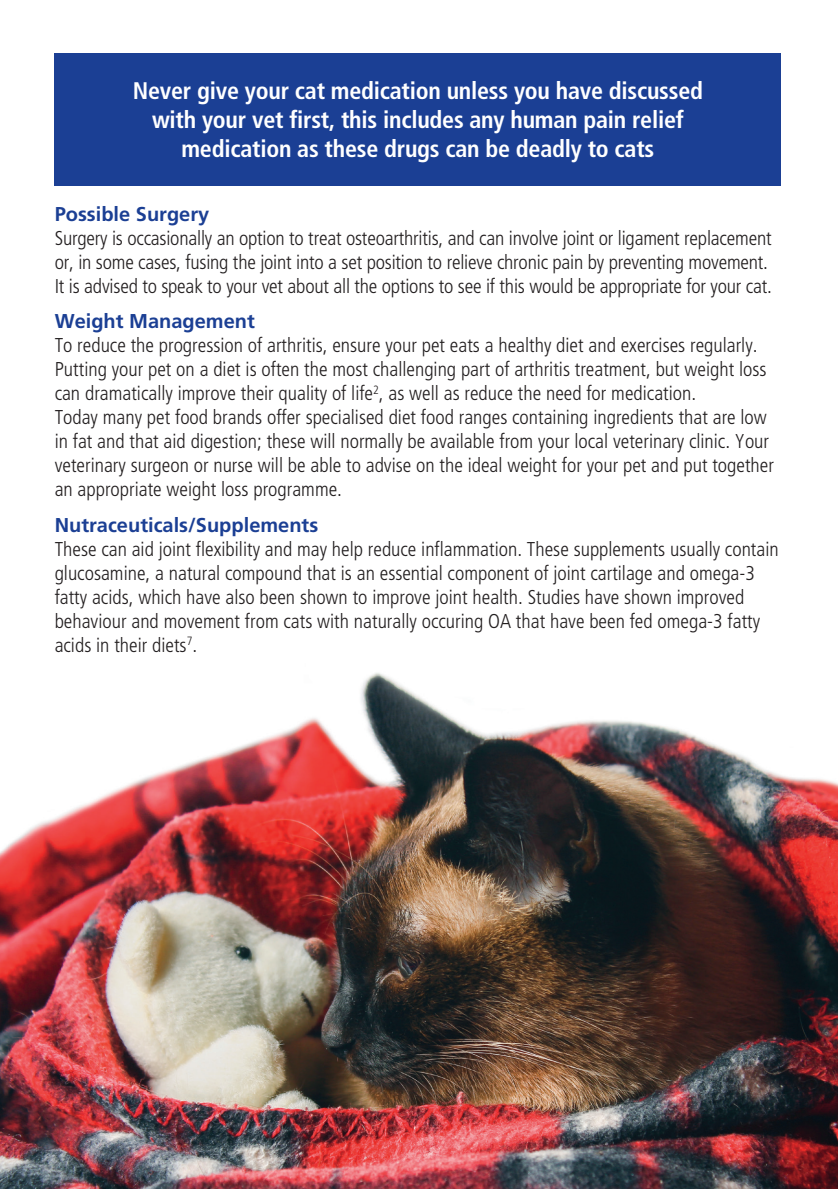
<style>
.page{position:relative;width:838px;height:1189px;background:#fff}
.page>*{position:absolute;margin:0;border:0;box-sizing:border-box;transform-origin:0 0}
.t1{font:700 condensed 24px/28.8px "Frutiger LT Std";letter-spacing:-.01em;color:#fff;text-align:center}
.t2{font:300 condensed 20px/24px "Frutiger LT Std";color:#231f20}
.t3{font:700 20px "Frutiger LT Std";color:#1b3f94}
</style>
<div class="page">
<div style="left:55px;top:53px;width:725px;height:132px;background:#1b3f94"></div>
<img style="left:0;top:673px;width:837px;height:515px">
<p class="t1" style="left:133px;top:77px;width:571px">Never give your cat medication unless you have discussed with your vet first, this includes any human pain relief medication as these drugs can be deadly to cats</p>
<p class="t3" style="left:55px;top:202px;width:156px">Possible Surgery</p>
<p class="t2" style="left:55px;top:226px;width:718px">Surgery is occasionally an option to treat osteoarthritis, and can involve joint or ligament replacement or, in some cases, fusing the joint into a set position to relieve chronic pain by preventing movement.<br>It is advised to speak to your vet about all the options to see if this would be appropriate for your cat.</p>
<p class="t3" style="left:55px;top:309px;width:202px">Weight Management</p>
<p class="t2" style="left:55px;top:333px;width:720px">To reduce the progression of arthritis, ensure your pet eats a healthy diet and exercises regularly.<br>Putting your pet on a diet is often the most challenging part of arthritis treatment, but weight loss can dramatically improve their quality of life<sup>2</sup>, as well as reduce the need for medication.<br>Today many pet food brands offer specialised diet food ranges containing ingredients that are low in fat and that aid digestion; these will normally be available from your local veterinary clinic. Your veterinary surgeon or nurse will be able to advise on the ideal weight for your pet and put together an appropriate weight loss programme.</p>
<p class="t3" style="left:55px;top:513px;width:265px">Nutraceuticals/Supplements</p>
<p class="t2" style="left:55px;top:537px;width:725px">These can aid joint flexibility and may help reduce inflammation. These supplements usually contain glucosamine, a natural compound that is an essential component of joint cartilage and omega-3 fatty acids, which have also been shown to improve joint health. Studies have shown improved behaviour and movement from cats with naturally occuring OA that have been fed omega-3 fatty acids in their diets<sup>7</sup>.</p>
</div>
